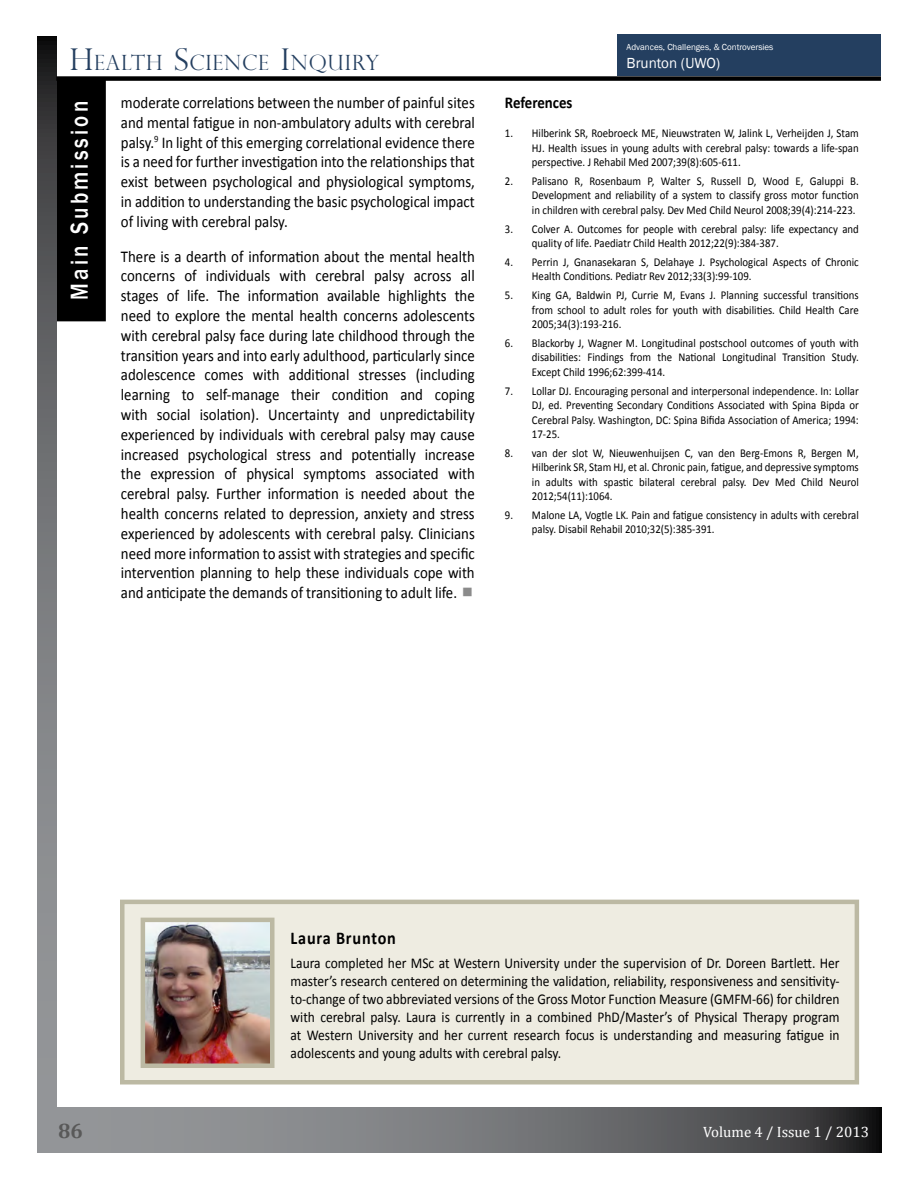
<style>
.page{position:relative;width:918px;height:1188px;background:#fff}
.page>*{position:absolute;margin:0;border:0;box-sizing:border-box;transform-origin:0 0}
.t1{font:500 25.2px "Franklin Gothic";letter-spacing:.15em;color:#fff;scale:.83 1}
.t2{font:300 21px "Perpetua Titling";letter-spacing:.045em;color:#243f60}
.t3{font:700 21px "Cambria";color:#595959}
.t4{font:700 18px "Calibri";letter-spacing:.05em;color:#000;scale:.9 1}
.t5{font:16.5px/19.8px "Calibri";color:#000;text-align:justify;scale:.9 1}
.t6{font:16.5px "Calibri";color:#fff;scale:.9 1}
.t7{font:700 16.5px "Calibri";color:#000;scale:.9 1}
.t8{font:15px/18px "Calibri";color:#000;text-align:justify;scale:.9 1}
.t9{font:15px "Cambria";color:#fff}
.t10{font:15px "Franklin Gothic";color:#fff}
.t11{font:12px/14.4px "Calibri";color:#000;text-align:justify;scale:.9 1}
.t12{font:9px "Franklin Gothic";color:#fff}
.s1{font-size:30px}
</style>
<div class="page">
<div style="left:57px;top:82px;width:47px;height:237px;background:#000"></div>
<div style="left:55px;top:79px;width:51px;height:242px;border:4px solid #000"></div>
<svg style="left:56px;top:1108px;width:826px;height:45px;background:#707173"></svg>
<svg style="left:38px;top:37px;width:18px;height:1116px;background:#707274"></svg>
<div style="left:56px;top:76px;width:825px;height:5px;background:#000"></div>
<div style="left:618px;top:35px;width:263px;height:41px;background:#243f60"></div>
<div style="left:120px;top:900px;width:739px;height:184px;background:#eeece1;border:4px solid #bcb9a3"></div>
<img style="left:146px;top:923px;width:123px;height:140px">
<div style="left:141px;top:918px;width:133px;height:150px;border:4px solid #bcb9a3"></div>
<h2 class="t2" style="left:70px;top:55px;width:311px"><span class="s1">H</span>EALTH <span class="s1">S</span>CIENCE <span class="s1">I</span>NQUIRY</h2>
<h1 class="t1" style="left:65px;top:300px;width:241px;rotate:-90deg">Main Submission</h1>
<p class="t5" style="left:121px;top:94px;width:395px">moderate correlations between the number of painful sites and mental fatigue in non-ambulatory adults with cerebral palsy.<sup>9</sup> In light of this emerging correlational evidence there is a need for further investigation into the relationships that exist between psychological and physiological symptoms, in addition to understanding the basic psychological impact of living with cerebral palsy.</p>
<p class="t5" style="left:121px;top:248px;width:395px">There is a dearth of information about the mental health concerns of individuals with cerebral palsy across all stages of life. The information available highlights the need to explore the mental health concerns adolescents with cerebral palsy face during late childhood through the transition years and into early adulthood, particularly since adolescence comes with additional stresses (including learning to self-manage their condition and coping with social isolation). Uncertainty and unpredictability experienced by individuals with cerebral palsy may cause increased psychological stress and potentially increase the expression of physical symptoms associated with cerebral palsy. Further information is needed about the health concerns related to depression, anxiety and stress experienced by adolescents with cerebral palsy. Clinicians need more information to assist with strategies and specific intervention planning to help these individuals cope with and anticipate the demands of transitioning to adult life.</p>
<p class="t12" style="left:627px;top:41px;width:148px">Advances, Challenges, &amp; Controversies</p>
<p class="t10" style="left:627px;top:54px;width:95px">Brunton (UWO)</p>
<h3 class="t7" style="left:505px;top:96px;width:77px">References</h3>
<p class="t11" style="left:532px;top:127px;width:365px;text-indent:-27px">1. Hilberink SR, Roebroeck ME, Nieuwstraten W, Jalink L, Verheijden J, Stam HJ. Health issues in young adults with cerebral palsy: towards a life-span perspective. J Rehabil Med 2007;39(8):605-611.</p>
<p class="t11" style="left:532px;top:175px;width:365px;text-indent:-27px">2. Palisano R, Rosenbaum P, Walter S, Russell D, Wood E, Galuppi B.<br>Development and reliability of a system to classify gross motor function in children with cerebral palsy. Dev Med Child Neurol 2008;39(4):214-223.</p>
<p class="t11" style="left:532px;top:223px;width:365px;text-indent:-27px">3. Colver A. Outcomes for people with cerebral palsy: life expectancy and quality of life. Paediatr Child Health 2012;22(9):384-387.</p>
<p class="t11" style="left:532px;top:256px;width:365px;text-indent:-27px">4. Perrin J, Gnanasekaran S, Delahaye J. Psychological Aspects of Chronic<br>Health Conditions. Pediatr Rev 2012;33(3):99-109.</p>
<p class="t11" style="left:532px;top:289px;width:365px;text-indent:-27px">5. King GA, Baldwin PJ, Currie M, Evans J. Planning successful transitions from school to adult roles for youth with disabilities. Child Health Care 2005;34(3):193-216.</p>
<p class="t11" style="left:532px;top:337px;width:365px;text-indent:-27px">6. Blackorby J, Wagner M. Longitudinal postschool outcomes of youth with disabilities: Findings from the National Longitudinal Transition Study.<br>Except Child 1996;62:399-414.</p>
<p class="t11" style="left:532px;top:385px;width:365px;text-indent:-27px">7. Lollar DJ. Encouraging personal and interpersonal independence. In: Lollar DJ, ed. Preventing Secondary Conditions Associated with Spina Bipda or Cerebral Palsy. Washington, DC: Spina Bifida Association of America; 1994:<br>17-25.</p>
<p class="t11" style="left:532px;top:447px;width:365px;text-indent:-27px">8. van der slot W, Nieuwenhuijsen C, van den Berg-Emons R, Bergen M, Hilberink SR, Stam HJ, et al. Chronic pain, fatigue, and depressive symptoms in adults with spastic bilateral cerebral palsy. Dev Med Child Neurol 2012;54(11):1064.</p>
<p class="t11" style="left:532px;top:509px;width:365px;text-indent:-27px">9. Malone LA, Vogtle LK. Pain and fatigue consistency in adults with cerebral palsy. Disabil Rehabil 2010;32(5):385-391.</p>
<h3 class="t4" style="left:291px;top:931px;width:118px">Laura Brunton</h3>
<p class="t8" style="left:291px;top:955px;width:612px">Laura completed her MSc at Western University under the supervision of Dr. Doreen Bartlett. Her master’s research centered on determining the validation, reliability, responsiveness and sensitivity&shy;to-change of two abbreviated versions of the Gross Motor Function Measure (GMFM-66) for children with cerebral palsy. Laura is currently in a combined PhD/Master’s of Physical Therapy program at Western University and her current research focus is understanding and measuring fatigue in adolescents and young adults with cerebral palsy.</p>
<h2 class="t3" style="left:58px;top:1118px;width:26px">86</h2>
<p class="t9" style="left:703px;top:1123px;width:167px">Volume 4 / Issue 1 / 2013</p>
<h3 class="t6" style="left:685px;top:1123px;width:157px">Volume 3/Issue 1/2012</h3>
</div>
